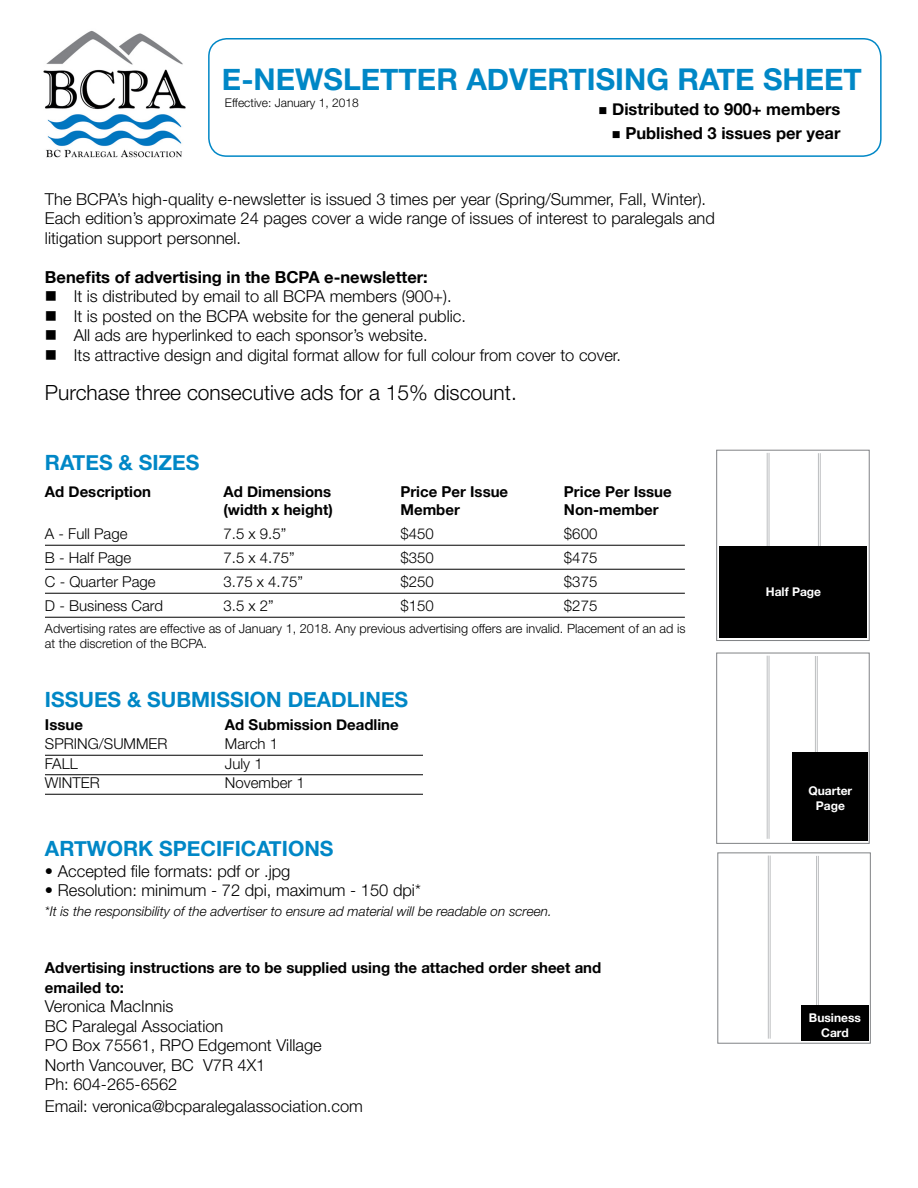
<style>
.page{position:relative;width:918px;height:1188px;background:#fff}
.page>*{position:absolute;margin:0;border:0;box-sizing:border-box;transform-origin:0 0}
.t1{font:700 30px "Helvetica Neue";color:#0087c6}
.t2{font:700 21px "Helvetica Neue";color:#0087c6}
.t3{font:300 21px "Helvetica Neue";color:#000}
.t4{font:300 16.5px/19.5px "Helvetica Neue";color:#000}
.t5{font:700 16.5px "Helvetica Neue";color:#000}
.t6{font:700 15px/19.8px "Helvetica Neue";color:#000}
.t7{font:300 15px "Helvetica Neue";color:#000}
.t8{font:italic 300 13.5px "Helvetica Neue";color:#000}
.t9{font:300 12.75px/15.3px "Helvetica Neue";color:#000}
.t10{font:700 12px "Helvetica Neue";color:#fff}
.t11{font:300 12px "Helvetica Neue";color:#000}
</style>
<div class="page">
<hr style="left:45px;top:545px;width:640px;height:1px;background:#000">
<hr style="left:45px;top:569px;width:640px;height:1px;background:#000">
<hr style="left:45px;top:593px;width:640px;height:1px;background:#000">
<hr style="left:45px;top:617px;width:640px;height:1px;background:#000">
<hr style="left:769px;top:656px;width:1px;height:183px;background:#bcbec0">
<hr style="left:767px;top:656px;width:1px;height:183px;background:#bcbec0">
<hr style="left:817px;top:656px;width:1px;height:183px;background:#bcbec0">
<hr style="left:815px;top:656px;width:1px;height:183px;background:#bcbec0">
<hr style="left:770px;top:856px;width:1px;height:183px;background:#bcbec0">
<hr style="left:768px;top:856px;width:1px;height:183px;background:#bcbec0">
<hr style="left:818px;top:856px;width:1px;height:183px;background:#bcbec0">
<hr style="left:816px;top:856px;width:1px;height:183px;background:#bcbec0">
<div style="left:716px;top:450px;width:154px;height:191px;border:1px solid #808285"></div>
<hr style="left:769px;top:453px;width:1px;height:183px;background:#bcbec0">
<hr style="left:767px;top:453px;width:1px;height:183px;background:#bcbec0">
<hr style="left:820px;top:453px;width:1px;height:183px;background:#bcbec0">
<hr style="left:818px;top:453px;width:1px;height:183px;background:#bcbec0">
<div style="left:720px;top:546px;width:147px;height:92px;background:#000"></div>
<div style="left:716px;top:653px;width:154px;height:191px;border:1px solid #808285"></div>
<div style="left:792px;top:752px;width:75px;height:89px;background:#000"></div>
<div style="left:717px;top:852px;width:154px;height:192px;border:1px solid #808285"></div>
<div style="left:801px;top:1005px;width:68px;height:35px;background:#000"></div>
<hr style="left:45px;top:755px;width:378px;height:1px;background:#000">
<hr style="left:45px;top:774px;width:378px;height:1px;background:#000">
<hr style="left:45px;top:794px;width:378px;height:1px;background:#000">
<div style="left:208px;top:38px;width:674px;height:119px;border:2px solid #0087c6;border-radius:18px"></div>
<img style="left:43px;top:31px;width:143px;height:127px">
<p class="t1" style="left:222px;top:56px;width:641px">E-NEWSLETTER ADVERTISING RATE SHEET</p>
<p class="t11" style="left:225px;top:95px;width:135px">Effective: January 1, 2018</p>
<p class="t5" style="left:599px;top:96px;width:243px">■ Distributed to 900+ members</p>
<p class="t5" style="left:612px;top:120px;width:230px">■ Published 3 issues per year</p>
<p class="t4" style="left:45px;top:189px;width:672px">The BCPA’s high-quality e-newsletter is issued 3 times per year (Spring/Summer, Fall, Winter).<br>Each edition’s approximate 24 pages cover a wide range of issues of interest to paralegals and litigation support personnel.</p>
<p class="t5" style="left:45px;top:264px;width:384px">Benefits of advertising in the BCPA e-newsletter:</p>
<p class="t4" style="left:45px;top:287px;width:408px">■ It is distributed by email to all BCPA members (900+).</p>
<p class="t4" style="left:45px;top:306px;width:422px">■ It is posted on the BCPA website for the general public.</p>
<p class="t4" style="left:45px;top:326px;width:384px">■ All ads are hyperlinked to each sponsor’s website.</p>
<p class="t4" style="left:45px;top:345px;width:578px">■ Its attractive design and digital format allow for full colour from cover to cover.</p>
<p class="t3" style="left:45px;top:380px;width:473px">Purchase three consecutive ads for a 15% discount.</p>
<p class="t2" style="left:45px;top:447px;width:156px">RATES &amp; SIZES</p>
<p class="t6" style="left:45px;top:483px;width:108px">Ad Description</p>
<p class="t6" style="left:223px;top:483px;width:109px">Ad Dimensions</p>
<p class="t6" style="left:400px;top:483px;width:109px">Price Per Issue</p>
<p class="t6" style="left:564px;top:483px;width:109px">Price Per Issue</p>
<p class="t6" style="left:223px;top:501px;width:111px">(width x height)</p>
<p class="t6" style="left:400px;top:501px;width:61px">Member</p>
<p class="t6" style="left:564px;top:501px;width:96px">Non-member</p>
<p class="t7" style="left:45px;top:525px;width:84px">A - Full Page</p>
<p class="t7" style="left:223px;top:525px;width:64px">7.5 x 9.5”</p>
<p class="t7" style="left:400px;top:525px;width:35px">$450</p>
<p class="t7" style="left:564px;top:525px;width:35px">$600</p>
<p class="t7" style="left:45px;top:549px;width:88px">B - Half Page</p>
<p class="t7" style="left:223px;top:549px;width:73px">7.5 x 4.75”</p>
<p class="t7" style="left:400px;top:549px;width:35px">$350</p>
<p class="t7" style="left:564px;top:549px;width:35px">$475</p>
<p class="t7" style="left:45px;top:573px;width:112px">C - Quarter Page</p>
<p class="t7" style="left:223px;top:573px;width:81px">3.75 x 4.75”</p>
<p class="t7" style="left:400px;top:573px;width:35px">$250</p>
<p class="t7" style="left:564px;top:573px;width:35px">$375</p>
<p class="t7" style="left:45px;top:597px;width:120px">D - Business Card</p>
<p class="t7" style="left:223px;top:597px;width:52px">3.5 x 2”</p>
<p class="t7" style="left:400px;top:597px;width:35px">$150</p>
<p class="t7" style="left:564px;top:597px;width:35px">$275</p>
<p class="t9" style="left:45px;top:620px;width:642px">Advertising rates are effective as of January 1, 2018. Any previous advertising offers are invalid. Placement of an ad is at the discretion of the BCPA.</p>
<p class="t2" style="left:45px;top:684px;width:365px">ISSUES &amp; SUBMISSION DEADLINES</p>
<p class="t6" style="left:45px;top:715px;width:40px">Issue</p>
<p class="t6" style="left:225px;top:715px;width:175px">Ad Submission Deadline</p>
<p class="t7" style="left:45px;top:735px;width:124px">SPRING/SUMMER</p>
<p class="t7" style="left:225px;top:735px;width:55px">March 1</p>
<p class="t7" style="left:45px;top:754px;width:34px">FALL</p>
<p class="t7" style="left:225px;top:754px;width:39px">July 1</p>
<p class="t7" style="left:45px;top:774px;width:56px">WINTER</p>
<p class="t7" style="left:225px;top:774px;width:81px">November 1</p>
<p class="t2" style="left:45px;top:832px;width:290px">ARTWORK SPECIFICATIONS</p>
<p class="t4" style="left:45px;top:861px;width:247px">• Accepted file formats: pdf or .jpg</p>
<p class="t4" style="left:45px;top:880px;width:377px">• Resolution: minimum - 72 dpi, maximum - 150 dpi*</p>
<p class="t8" style="left:45px;top:903px;width:508px">*It is the responsibility of the advertiser to ensure ad material will be readable on screen.</p>
<p class="t6" style="left:45px;top:958px;width:558px">Advertising instructions are to be supplied using the attached order sheet and emailed to:</p>
<p class="t4" style="left:45px;top:996px;width:130px">Veronica MacInnis</p>
<p class="t4" style="left:45px;top:1016px;width:180px">BC Paralegal Association</p>
<p class="t4" style="left:45px;top:1035px;width:278px">PO Box 75561, RPO Edgemont Village</p>
<p class="t4" style="left:45px;top:1055px;width:222px">North Vancouver, BC V7R 4X1</p>
<p class="t4" style="left:45px;top:1074px;width:134px">Ph: 604-265-6562</p>
<p class="t4" style="left:45px;top:1096px;width:319px">Email: veronica@bcparalegalassociation.com</p>
<p class="t10" style="left:766px;top:582px;width:57px">Half Page</p>
<p class="t10" style="left:809px;top:782px;width:45px">Quarter</p>
<p class="t10" style="left:816px;top:796px;width:31px">Page</p>
<p class="t10" style="left:809px;top:1009px;width:53px">Business</p>
<p class="t10" style="left:821px;top:1023px;width:29px">Card</p>
</div>
